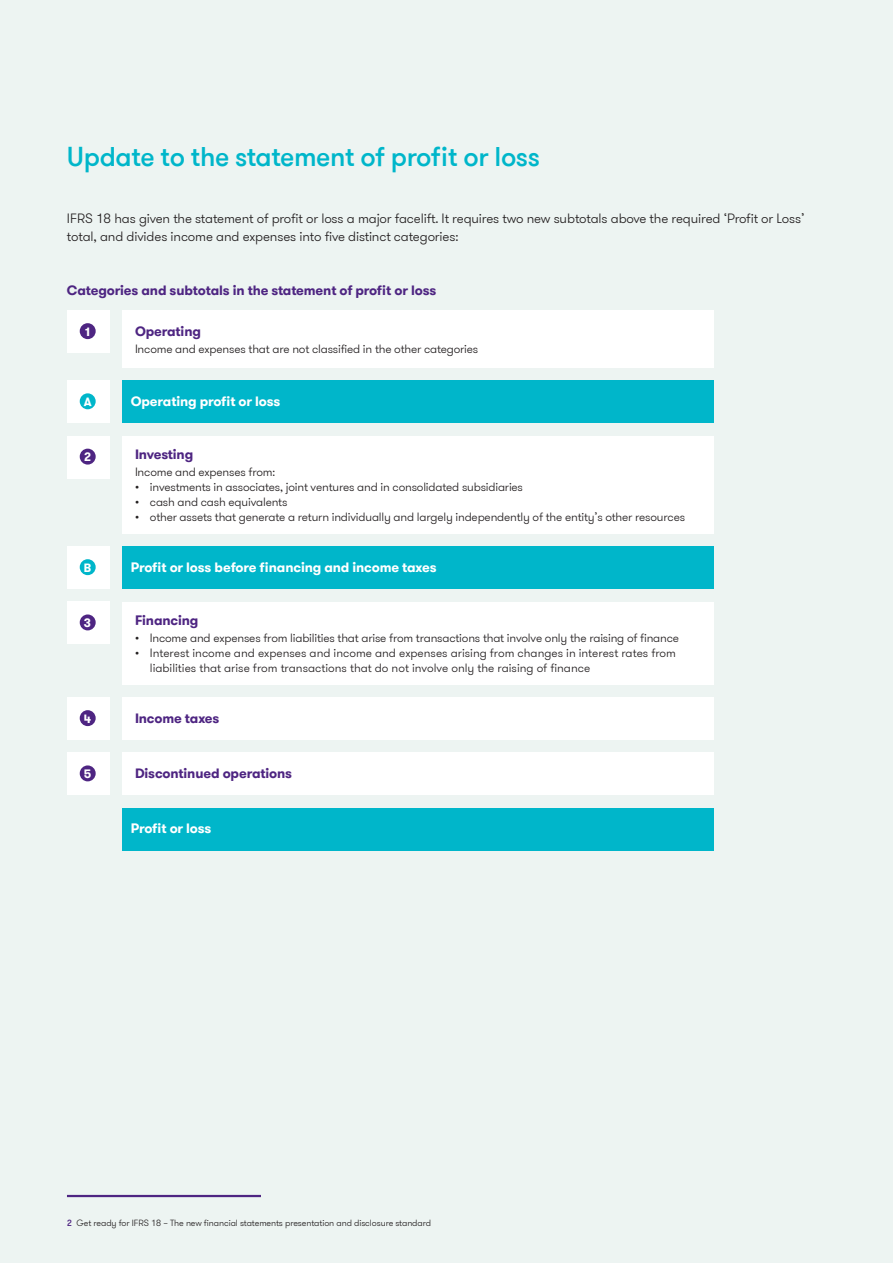
<style>
.page{position:relative;width:893px;height:1263px;background:#edf4f2}
.page>*{position:absolute;margin:0;border:0;box-sizing:border-box;transform-origin:0 0}
._02_Heading_two{font:500 27px "GT Walsheim Pro";letter-spacing:-.015em;color:#00b6ca}
._11_Body_text_Pre_bullet_copy{font:300 13.5px/18px "GT Walsheim Pro";letter-spacing:-.01em;color:#231f20}
._04_Sub_heading_two{font:700 13.5px "GT Walsheim Pro";letter-spacing:-.01em;color:#fff}
._04_Sub_heading_two-2{font:700 13.5px "GT Walsheim Pro";letter-spacing:-.01em;color:#4e2582}
._03_Heading_three___Opening_Para{font:700 13.5px "GT Walsheim Pro";letter-spacing:-.01em;color:#4e2582}
._21_Body_text{font:300 12px/15px "GT Walsheim Pro";letter-spacing:-.015em;color:#231f20}
._04_Sub_heading_two-3{font:700 12px "GT Walsheim Pro";color:#fff}
._11_Body_text{font:300 9px "GT Walsheim Pro";letter-spacing:-.01em;color:#231f20}
.s1{font-weight:500;color:#4e2582}
</style>
<div class="page">
<hr style="left:67px;top:1195px;width:194px;height:2px;background:#4e2582">
<div style="left:122px;top:310px;width:591px;height:58px;background:#fff"></div>
<div style="left:122px;top:436px;width:591px;height:98px;background:#fff"></div>
<div style="left:122px;top:602px;width:591px;height:83px;background:#fff"></div>
<div style="left:122px;top:697px;width:591px;height:43px;background:#fff"></div>
<div style="left:122px;top:753px;width:591px;height:42px;background:#fff"></div>
<div style="left:122px;top:381px;width:591px;height:42px;background:#00b6ca"></div>
<div style="left:122px;top:546px;width:591px;height:43px;background:#00b6ca"></div>
<div style="left:122px;top:808px;width:591px;height:42px;background:#00b6ca"></div>
<div style="left:67px;top:436px;width:42px;height:42px;background:#fff"></div>
<div style="left:80px;top:449px;width:16px;height:16px;background:#4e2582;border-radius:50%"></div>
<div style="left:67px;top:310px;width:42px;height:43px;background:#fff"></div>
<div style="left:80px;top:323px;width:16px;height:16px;background:#4e2582;border-radius:50%"></div>
<div style="left:67px;top:381px;width:42px;height:42px;background:#fff"></div>
<div style="left:80px;top:393px;width:16px;height:16px;background:#00b6ca;border-radius:50%"></div>
<div style="left:67px;top:546px;width:42px;height:43px;background:#fff"></div>
<div style="left:80px;top:559px;width:16px;height:16px;background:#00b6ca;border-radius:50%"></div>
<div style="left:67px;top:697px;width:42px;height:43px;background:#fff"></div>
<div style="left:80px;top:710px;width:16px;height:16px;background:#4e2582;border-radius:50%"></div>
<div style="left:67px;top:753px;width:42px;height:42px;background:#fff"></div>
<div style="left:80px;top:765px;width:16px;height:16px;background:#4e2582;border-radius:50%"></div>
<div style="left:67px;top:602px;width:42px;height:42px;background:#fff"></div>
<div style="left:80px;top:614px;width:16px;height:16px;background:#4e2582;border-radius:50%"></div>
<p class="_02_Heading_two" style="left:67px;top:140px;width:475px">Update to the statement of profit or loss</p>
<p class="_11_Body_text_Pre_bullet_copy" style="left:67px;top:210px;width:739px">IFRS 18 has given the statement of profit or loss a major facelift. It requires two new subtotals above the required ‘Profit or Loss’ total, and divides income and expenses into five distinct categories:</p>
<p class="_03_Heading_three___Opening_Para" style="left:67px;top:281px;width:371px">Categories and subtotals in the statement of profit or loss</p>
<p class="_04_Sub_heading_two-3" style="left:85px;top:324px;width:6px">1</p>
<p class="_04_Sub_heading_two-2" style="left:135px;top:322px;width:67px">Operating</p>
<p class="_21_Body_text" style="left:135px;top:341px;width:345px">Income and expenses that are not classified in the other categories</p>
<p class="_04_Sub_heading_two-3" style="left:84px;top:394px;width:9px">A</p>
<p class="_04_Sub_heading_two" style="left:131px;top:392px;width:151px">Operating profit or loss</p>
<p class="_04_Sub_heading_two-3" style="left:84px;top:449px;width:8px">2</p>
<p class="_04_Sub_heading_two-2" style="left:135px;top:445px;width:60px">Investing</p>
<p class="_21_Body_text" style="left:135px;top:464px;width:142px">Income and expenses from:</p>
<p class="_21_Body_text" style="left:135px;top:479px;width:390px">• investments in associates, joint ventures and in consolidated subsidiaries</p>
<p class="_21_Body_text" style="left:135px;top:494px;width:154px">• cash and cash equivalents</p>
<p class="_21_Body_text" style="left:135px;top:509px;width:552px">• other assets that generate a return individually and largely independently of the entity’s other resources</p>
<p class="_04_Sub_heading_two-3" style="left:84px;top:560px;width:9px">B</p>
<p class="_04_Sub_heading_two" style="left:131px;top:558px;width:307px">Profit or loss before financing and income taxes</p>
<p class="_04_Sub_heading_two-3" style="left:84px;top:615px;width:9px">3</p>
<p class="_04_Sub_heading_two-3" style="left:84px;top:711px;width:9px">4</p>
<p class="_04_Sub_heading_two-2" style="left:135px;top:611px;width:65px">Financing</p>
<p class="_21_Body_text" style="left:135px;top:630px;width:546px">• Income and expenses from liabilities that arise from transactions that involve only the raising of finance</p>
<p class="_21_Body_text" style="left:150px;top:645px;width:528px;text-indent:-15px">• Interest income and expenses and income and expenses arising from changes in interest rates from liabilities that arise from transactions that do not involve only the raising of finance</p>
<p class="_04_Sub_heading_two-2" style="left:135px;top:709px;width:86px">Income taxes</p>
<p class="_04_Sub_heading_two-3" style="left:84px;top:766px;width:9px">5</p>
<p class="_04_Sub_heading_two-2" style="left:135px;top:764px;width:159px">Discontinued operations</p>
<p class="_04_Sub_heading_two" style="left:131px;top:820px;width:82px">Profit or loss</p>
<p class="_11_Body_text" style="left:67px;top:1217px;width:366px"><span class="s1">2</span> Get ready for IFRS 18 – The new financial statements presentation and disclosure standard</p>
</div>
